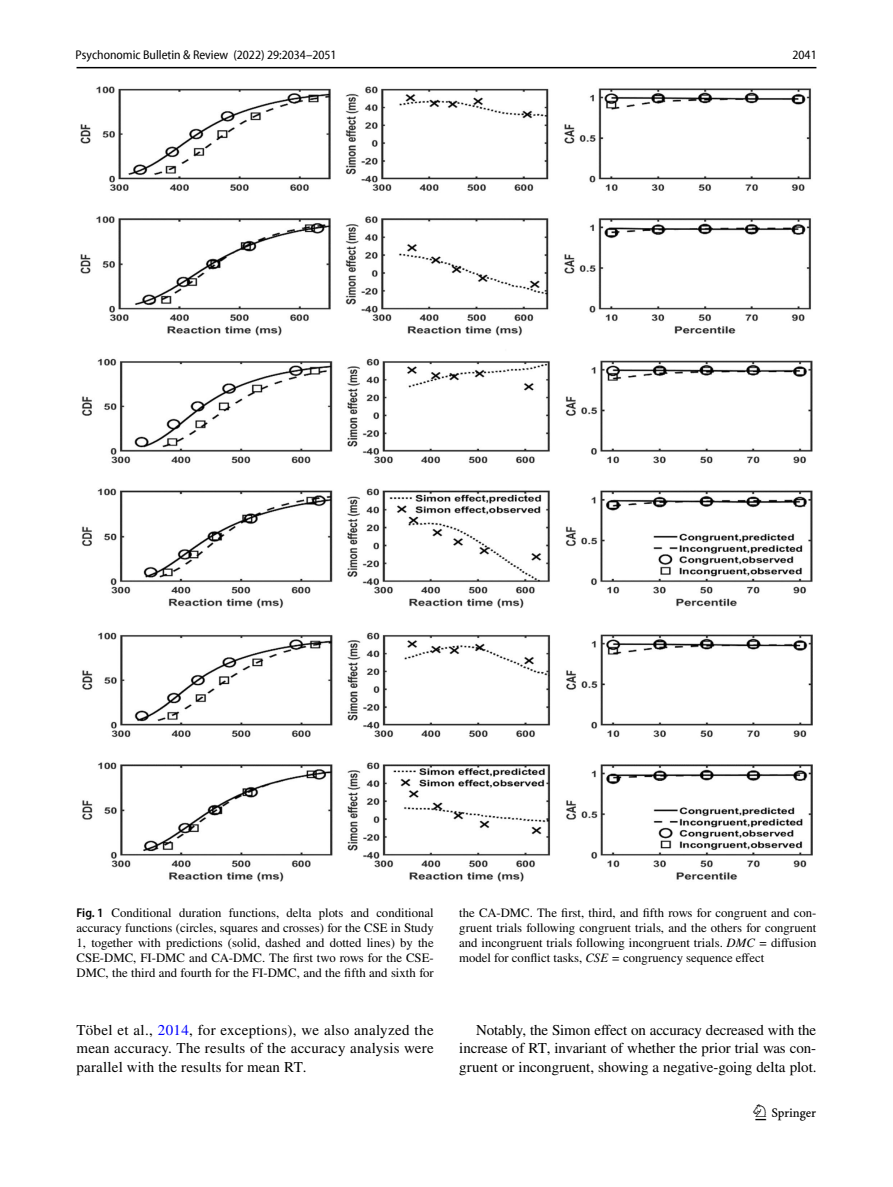
<style>
.page{position:relative;width:893px;height:1187px;background:#fff}
.page>*{position:absolute;margin:0;border:0;box-sizing:border-box;transform-origin:0 0}
.t1{font:22.5px "Springnew Regular 3";color:#000}
.t2{font:15px/18.8px "STIX";letter-spacing:.005em;color:#000;text-align:justify}
.t3{font:12.75px/15px "STIX";color:#000;text-align:justify}
.t4{font:semi-condensed 12.75px "Myriad Pro Unic";color:#000}
.s1{font-family:"Myriad Pro";font-weight:600;font-stretch:semi-condensed}
.s2{font-style:italic}
.s3{color:#00f}
</style>
<div class="page">
<hr style="left:77px;top:67px;width:739px;height:1px;background:#000">
<img style="left:81px;top:87px;width:731px;height:794px">
<p class="t4" style="left:76px;top:50px;width:262px">Psychonomic Bulletin &amp; Review (2022) 29:2034–2051</p>
<p class="t4" style="left:792px;top:50px;width:26px">2041</p>
<p class="t3" style="left:77px;top:905px;width:359px"><span class="s1">Fig. 1</span> Conditional duration functions, delta plots and conditional accuracy functions (circles, squares and crosses) for the CSE in Study 1, together with predictions (solid, dashed and dotted lines) by the CSE-DMC, FI-DMC and CA-DMC. The first two rows for the CSE-DMC, the third and fourth for the FI-DMC, and the fifth and sixth for</p>
<p class="t3" style="left:459px;top:905px;width:359px">the CA-DMC. The first, third, and fifth rows for congruent and con&shy;gruent trials following congruent trials, and the others for congruent and incongruent trials following incongruent trials. <span class="s2">DMC =</span> diffusion model for conflict tasks, <span class="s2">CSE =</span> congruency sequence effect</p>
<p class="t2" style="left:77px;top:1021px;width:359px">Töbel et al., <span class="s3">2014</span>, for exceptions), we also analyzed the mean accuracy. The results of the accuracy analysis were parallel with the results for mean RT.</p>
<p class="t2" style="left:459px;top:1021px;width:359px;text-indent:17px">Notably, the Simon effect on accuracy decreased with the increase of RT, invariant of whether the prior trial was con&shy;gruent or incongruent, showing a negative-going delta plot.</p>
<h1 class="t1" style="left:755px;top:1104px;width:62px">1 3</h1>
</div>
